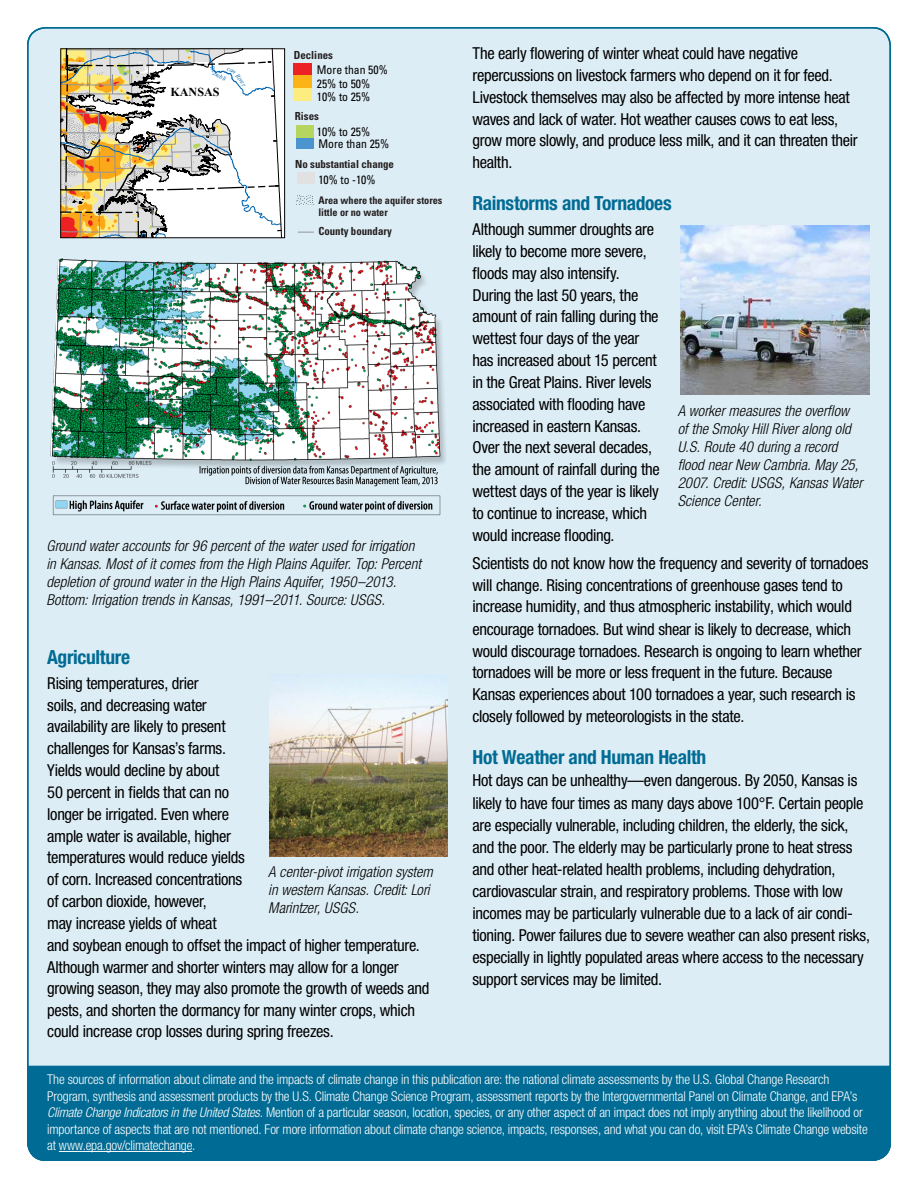
<style>
.page{position:relative;width:918px;height:1188px;background:#fff}
.page>*{position:absolute;margin:0;border:0;box-sizing:border-box;transform-origin:0 0}
.Headers{font:700 condensed 19.5px "Helvetica Neue LT Std";letter-spacing:-.015em;color:#006b94}
.Body_Copy{font:700 condensed 19.5px "Helvetica Neue LT Std";letter-spacing:-.015em;color:#006b94}
.Body_Copy-2{font:condensed 16.5px/21.8px "Helvetica Neue LT Std";letter-spacing:-.015em;color:#000}
.t1{font:italic 300 condensed 15px/18px "Helvetica Neue LT Std";letter-spacing:.005em;color:#000}
.Footer_Text{font:300 condensed 13.5px/16.5px "Helvetica Neue LT Std";letter-spacing:-.01em;color:#fff}
.t2{font:700 12.15px "Times New Roman";color:#000}
.t3{font:condensed 12px/13.5px "Univers LT Std";color:#000}
.t4{font:700 condensed 11.1px "Univers LT Std";color:#231f20}
.t5{font:700 condensed 10.5px/12px "Univers LT Std";color:#231f20}
.s1{font-style:italic}
</style>
<div class="page">
<div style="left:28px;top:28px;width:862px;height:1132px;background:#ddedf5;border-radius:18px"></div>
<svg style="left:298px;top:232px;width:16px;height:1px"></svg>
<div style="left:297px;top:172px;width:18px;height:12px;background:#e1e1e1"></div>
<div style="left:296px;top:137px;width:17px;height:12px;background:#4b94d0"></div>
<div style="left:296px;top:125px;width:17px;height:12px;background:#b6d55f"></div>
<div style="left:294px;top:63px;width:18px;height:13px;background:#ed2224"></div>
<div style="left:294px;top:76px;width:18px;height:12px;background:#fcb316"></div>
<div style="left:294px;top:88px;width:18px;height:13px;background:#fded81"></div>
<svg style="left:297px;top:196px;width:17px;height:9px"></svg>
<img style="left:50px;top:258px;width:396px;height:258px">
<img style="left:270px;top:692px;width:178px;height:164px">
<img style="left:680px;top:225px;width:189px;height:169px">
<div style="left:27px;top:1066px;width:864px;height:95px;background:#006b94"></div>
<hr style="left:59px;top:1151px;width:133px;height:1px;background:#fff">
<svg style="left:61px;top:49px;width:224px;height:189px;background:#d5cdbe"></svg>
<p class="t2" style="left:170px;top:84px;width:51px">KANSAS</p>
<p class="t4" style="left:294px;top:48px;width:41px">Declines</p>
<p class="t3" style="left:317px;top:63px;width:72px">More than 50%<br>25% to 50%<br>10% to 25%</p>
<p class="t4" style="left:295px;top:110px;width:26px">Rises</p>
<p class="t3" style="left:317px;top:124px;width:55px">10% to 25%</p>
<p class="t3" style="left:318px;top:137px;width:72px">More than 25%</p>
<p class="t4" style="left:295px;top:157px;width:100px">No substantial change</p>
<p class="t3" style="left:318px;top:173px;width:59px">10% to -10%</p>
<p class="t5" style="left:318px;top:194px;width:126px">Area where the aquifer stores little or no water</p>
<p class="t4" style="left:318px;top:224px;width:75px">County boundary</p>
<p class="t1" style="left:46px;top:537px;width:376px">Ground water accounts for 96 percent of the water used for irrigation in Kansas. Most of it comes from the High Plains Aquifer. Top: Percent depletion of ground water in the High Plains Aquifer, 1950–2013.<br>Bottom: Irrigation trends in Kansas, 1991–2011. Source: USGS.</p>
<p class="Headers" style="left:47px;top:645px;width:84px">Agriculture</p>
<p class="Body_Copy-2" style="left:47px;top:672px;width:384px">Rising temperatures, drier<br>soils, and decreasing water<br>availability are likely to present<br>challenges for Kansas’s farms.<br>Yields would decline by about<br>50 percent in fields that can no<br>longer be irrigated. Even where<br>ample water is available, higher<br>temperatures would reduce yields<br>of corn. Increased concentrations<br>of carbon dioxide, however,<br>may increase yields of wheat<br>and soybean enough to offset the impact of higher temperature.<br>Although warmer and shorter winters may allow for a longer growing season, they may also promote the growth of weeds and pests, and shorten the dormancy for many winter crops, which could increase crop losses during spring freezes.</p>
<p class="t1" style="left:268px;top:863px;width:166px">A center-pivot irrigation system in western Kansas. Credit: Lori<br>Marintzer, USGS.</p>
<p class="Body_Copy-2" style="left:472px;top:42px;width:387px">The early flowering of winter wheat could have negative repercussions on livestock farmers who depend on it for feed.<br>Livestock themselves may also be affected by more intense heat waves and lack of water. Hot weather causes cows to eat less, grow more slowly, and produce less milk, and it can threaten their health.</p>
<p class="Headers" style="left:472px;top:191px;width:201px">Rainstorms and Tornadoes</p>
<p class="Body_Copy-2" style="left:472px;top:218px;width:189px">Although summer droughts are likely to become more severe, floods may also intensify.<br>During the last 50 years, the amount of rain falling during the wettest four days of the year has increased about 15 percent in the Great Plains. River levels associated with flooding have increased in eastern Kansas.<br>Over the next several decades, the amount of rainfall during the wettest days of the year is likely to continue to increase, which would increase flooding.</p>
<p class="Body_Copy-2" style="left:472px;top:553px;width:397px;line-height:21.1px">Scientists do not know how the frequency and severity of tornadoes will change. Rising concentrations of greenhouse gases tend to increase humidity, and thus atmospheric instability, which would</p>
<p class="Body_Copy-2" style="left:472px;top:618px;width:391px">encourage tornadoes. But wind shear is likely to decrease, which would discourage tornadoes. Research is ongoing to learn whether tornadoes will be more or less frequent in the future. Because Kansas experiences about 100 tornadoes a year, such research is closely followed by meteorologists in the state.</p>
<p class="Body_Copy" style="left:472px;top:745px;width:235px">Hot Weather and Human Health</p>
<p class="Body_Copy-2" style="left:472px;top:769px;width:399px;line-height:22.2px">Hot days can be unhealthy—even dangerous. By 2050, Kansas is likely to have four times as many days above 100°F. Certain people are especially vulnerable, including children, the elderly, the sick, and the poor. The elderly may be particularly prone to heat stress and other heat-related health problems, including dehydration, cardiovascular strain, and respiratory problems. Those with low incomes may be particularly vulnerable due to a lack of air condi&shy;tioning. Power failures due to severe weather can also present risks, especially in lightly populated areas where access to the necessary support services may be limited.</p>
<p class="t1" style="left:678px;top:402px;width:186px">A worker measures the overflow of the Smoky Hill River along old<br>U.S. Route 40 during a record flood near New Cambria. May 25,<br>2007. Credit: USGS, Kansas Water<br>Science Center.</p>
<p class="Footer_Text" style="left:47px;top:1071px;width:822px">The sources of information about climate and the impacts of climate change in this publication are: the national climate assessments by the U.S. Global Change Research Program, synthesis and assessment products by the U.S. Climate Change Science Program, assessment reports by the Intergovernmental Panel on Climate Change, and EPA’s <span class="s1">Climate Change Indicators in the United States</span>. Mention of a particular season, location, species, or any other aspect of an impact does not imply anything about the likelihood or importance of aspects that are not mentioned. For more information about climate change science, impacts, responses, and what you can do, visit EPA’s Climate Change website at www.epa.gov/climatechange.</p>
</div>
